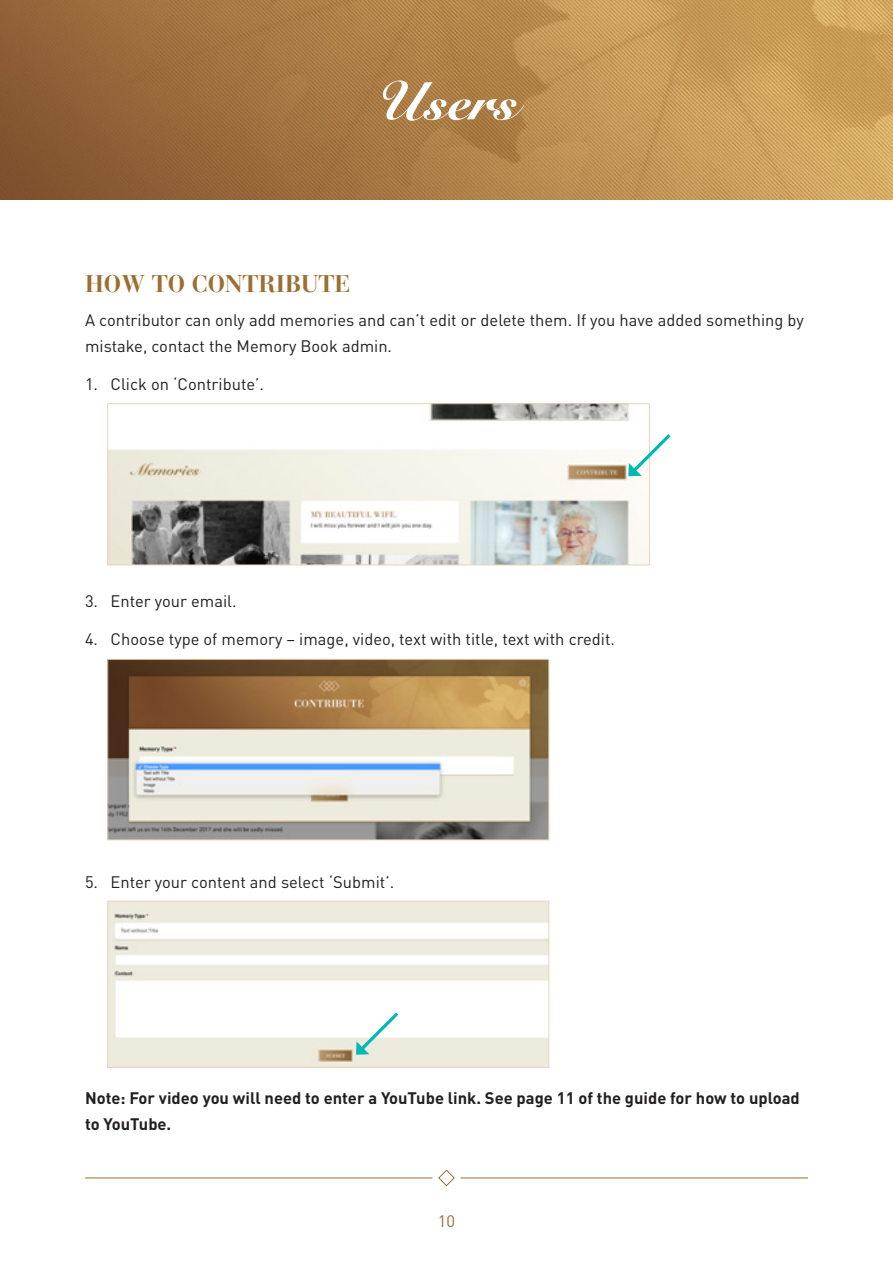
<style>
.page{position:relative;width:893px;height:1263px;background:#fff}
.page>*{position:absolute;margin:0;border:0;box-sizing:border-box;transform-origin:0 0}
.Heading_1{font:54px "Snell Roundhand Black Script";color:#fff}
.Heading_2{font:700 24px "Bauer Bodoni";color:#996f32}
.Body{font:16.5px/25.5px "DIN";color:#231f20}
.Body-2{font:700 16.5px/25.5px "DIN";color:#231f20}
.t1{font:16.5px "DIN";color:#996f32}
</style>
<div class="page">
<svg style="left:438px;top:1169px;width:17px;height:18px"></svg>
<hr style="left:460px;top:1177px;width:348px;height:1px;background:#996f32">
<hr style="left:85px;top:1177px;width:347px;height:1px;background:#996f32">
<img style="left:109px;top:405px;width:539px;height:158px">
<div style="left:107px;top:403px;width:543px;height:162px;border:1px solid #e5d5ba"></div>
<img style="left:109px;top:661px;width:438px;height:177px">
<div style="left:107px;top:659px;width:442px;height:181px;border:1px solid #e5d5ba"></div>
<img style="left:109px;top:903px;width:438px;height:163px">
<div style="left:107px;top:901px;width:442px;height:167px;border:1px solid #e5d5ba"></div>
<img style="left:0;top:0;width:893px;height:200px">
<svg style="left:628px;top:431px;width:43px;height:45px"></svg>
<svg style="left:356px;top:1009px;width:46px;height:46px"></svg>
<p class="Heading_1" style="left:375px;top:69px;width:144px">Users</p>
<p class="Heading_2" style="left:85px;top:270px;width:267px">HOW TO CONTRIBUTE</p>
<p class="Body" style="left:85px;top:308px;width:720px">A contributor can only add memories and can’t edit or delete them. If you have added something by mistake, contact the Memory Book admin.</p>
<p class="Body" style="left:85px;top:372px;width:180px">1. Click on ‘Contribute’.</p>
<p class="Body" style="left:85px;top:588px;width:153px">3. Enter your email.</p>
<p class="Body" style="left:85px;top:627px;width:531px">4. Choose type of memory – image, video, text with title, text with credit.</p>
<p class="Body" style="left:85px;top:869px;width:311px">5. Enter your content and select ‘Submit’.</p>
<p class="Body-2" style="left:85px;top:1085px;width:716px">Note: For video you will need to enter a YouTube link. See page 11 of the guide for how to upload to YouTube.</p>
<p class="t1" style="left:438px;top:1211px;width:19px">10</p>
</div>
